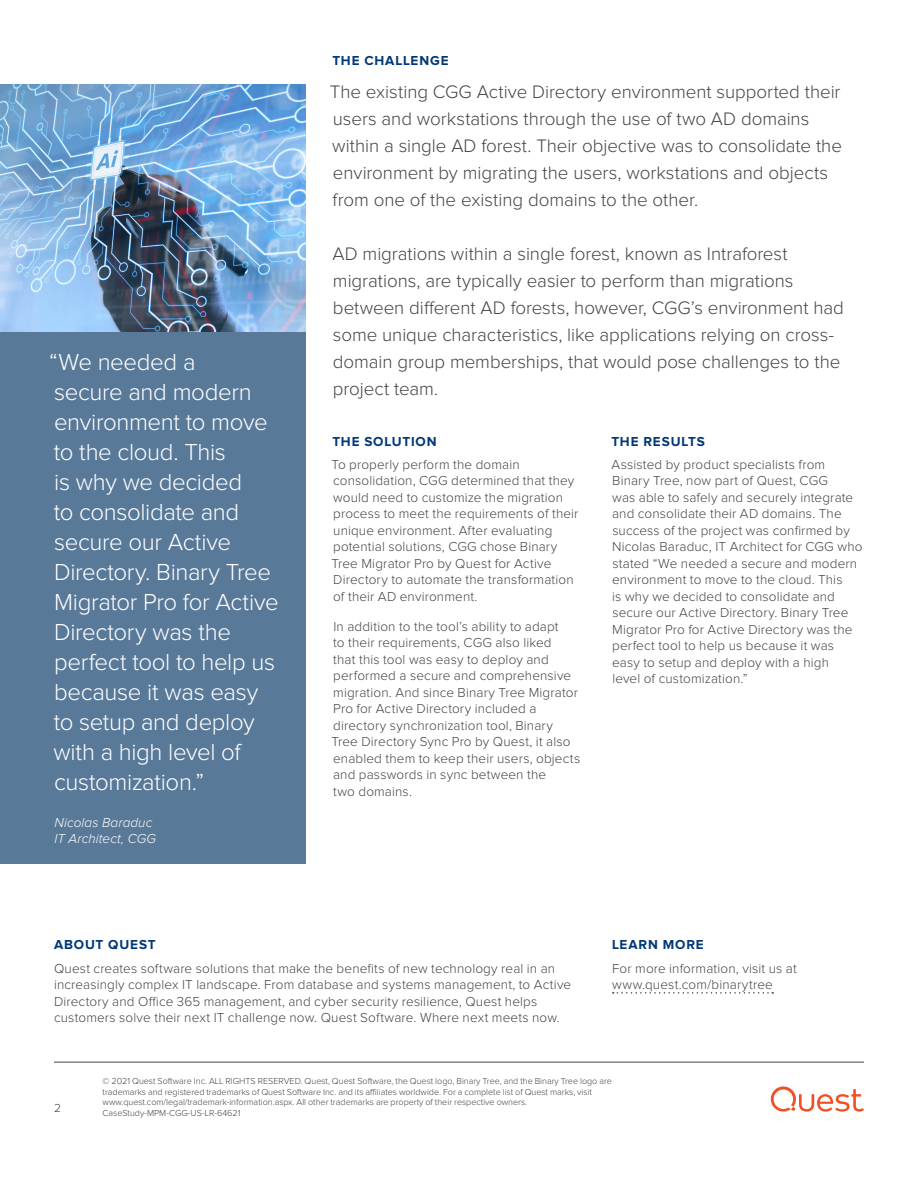
<style>
.page{position:relative;width:918px;height:1188px;background:#fff}
.page>*{position:absolute;margin:0;border:0;box-sizing:border-box;transform-origin:0 0}
.Callout_Box_Large{font:300 24px/30px "Proxima Nova";letter-spacing:-.015em;color:#fff}
.Intro_Paragraph{font:300 18.75px/27px "Proxima Nova";letter-spacing:-.005em;color:#444}
.Body{font:300 13.5px/16.5px "Proxima Nova";letter-spacing:.01em;color:#444}
.Section_Heading_1{font:700 13.5px "Proxima Nova";letter-spacing:.065em;color:#003876}
.Callout_Box_Byline{font:italic 300 13.5px "Proxima Nova";letter-spacing:.01em;color:#fff}
.t1{font:300 12px "Proxima Nova";color:#444}
.Legal_Disclaimer_7pt{font:300 9px/10.5px "Proxima Nova";color:#444}
</style>
<div class="page">
<hr style="left:54px;top:1062px;width:810px;height:1px;background:#444">
<svg style="left:771px;top:1086px;width:93px;height:26px"></svg>
<div style="left:0;top:331px;width:306px;height:532px;background:#597999"></div>
<img style="left:0;top:84px;width:306px;height:247px">
<svg style="left:613px;top:992px;width:160px;height:2px"></svg>
<p class="Callout_Box_Large" style="left:49px;top:348px;width:231px">“We needed a<br>secure and modern environment to move to the cloud. This<br>is why we decided<br>to consolidate and secure our Active<br>Directory. Binary Tree<br>Migrator Pro for Active<br>Directory was the perfect tool to help us because it was easy to setup and deploy with a high level of customization.”</p>
<p class="Callout_Box_Byline" style="left:54px;top:816px;width:99px">Nicolas Baraduc</p>
<p class="Callout_Box_Byline" style="left:54px;top:832px;width:103px">IT Architect, CGG</p>
<p class="Section_Heading_1" style="left:332px;top:54px;width:118px">THE CHALLENGE</p>
<p class="Intro_Paragraph" style="left:330px;top:79px;width:514px">The existing CGG Active Directory environment supported their users and workstations through the use of two AD domains within a single AD forest. Their objective was to consolidate the environment by migrating the users, workstations and objects from one of the existing domains to the other.</p>
<p class="Intro_Paragraph" style="left:332px;top:241px;width:513px">AD migrations within a single forest, known as Intraforest migrations, are typically easier to perform than migrations between different AD forests, however, CGG’s environment had some unique characteristics, like applications relying on cross&shy;domain group memberships, that would pose challenges to the project team.</p>
<p class="Section_Heading_1" style="left:332px;top:435px;width:106px">THE SOLUTION</p>
<p class="Body" style="left:331px;top:457px;width:249px">To properly perform the domain consolidation, CGG determined that they would need to customize the migration process to meet the requirements of their unique environment. After evaluating potential solutions, CGG chose Binary Tree Migrator Pro by Quest for Active Directory to automate the transformation of their AD environment.</p>
<p class="Body" style="left:331px;top:619px;width:250px">In addition to the tool’s ability to adapt<br>to their requirements, CGG also liked<br>that this tool was easy to deploy and performed a secure and comprehensive migration. And since Binary Tree Migrator Pro for Active Directory included a directory synchronization tool, Binary Tree Directory Sync Pro by Quest, it also enabled them to keep their users, objects and passwords in sync between the<br>two domains.</p>
<p class="Section_Heading_1" style="left:611px;top:435px;width:95px">THE RESULTS</p>
<p class="Body" style="left:612px;top:457px;width:252px">Assisted by product specialists from Binary Tree, now part of Quest, CGG<br>was able to safely and securely integrate and consolidate their AD domains. The success of the project was confirmed by Nicolas Baraduc, IT Architect for CGG who stated “We needed a secure and modern environment to move to the cloud. This<br>is why we decided to consolidate and secure our Active Directory. Binary Tree Migrator Pro for Active Directory was the perfect tool to help us because it was easy to setup and deploy with a high<br>level of customization.”</p>
<p class="Section_Heading_1" style="left:54px;top:939px;width:103px">ABOUT QUEST</p>
<p class="Body" style="left:54px;top:960px;width:519px">Quest creates software solutions that make the benefits of new technology real in an increasingly complex IT landscape. From database and systems management, to Active Directory and Office 365 management, and cyber security resilience, Quest helps customers solve their next IT challenge now. Quest Software. Where next meets now.</p>
<p class="Section_Heading_1" style="left:612px;top:939px;width:93px">LEARN MORE</p>
<p class="Body" style="left:612px;top:960px;width:186px">For more information, visit us at www.quest.com/binarytree</p>
<p class="t1" style="left:54px;top:1102px;width:8px">2</p>
<p class="Legal_Disclaimer_7pt" style="left:103px;top:1077px;width:511px">© 2021 Quest Software Inc. ALL RIGHTS RESERVED. Quest, Quest Software, the Quest logo, Binary Tree, and the Binary Tree logo are trademarks and registered trademarks of Quest Software Inc. and its affiliates worldwide. For a complete list of Quest marks, visit www.quest.com/legal/trademark-information.aspx. All other trademarks are property of their respective owners.<br>CaseStudy-MPM-CGG-US-LR-64621</p>
</div>
